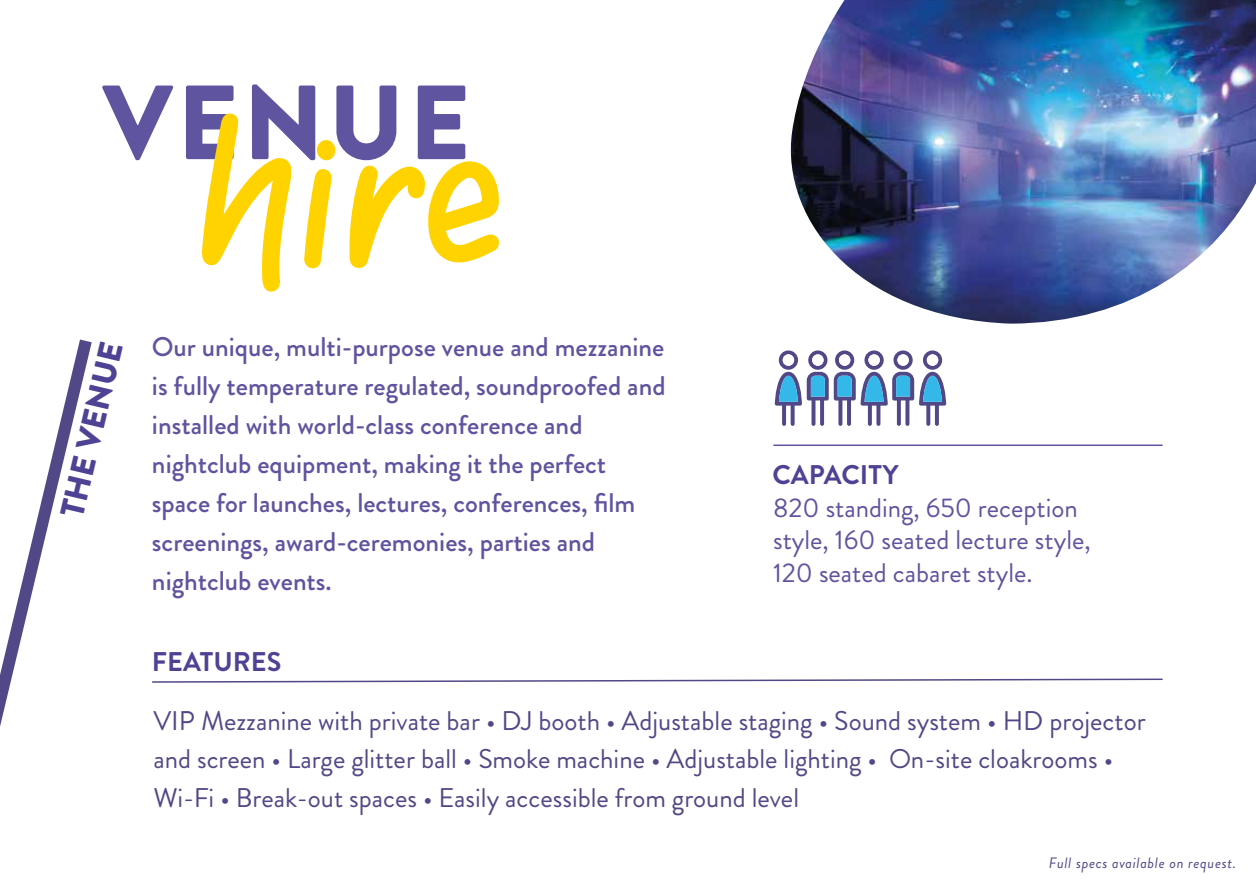
<style>
.page{position:relative;width:1256px;height:885px;background:#fff}
.page>*{position:absolute;margin:0;border:0;box-sizing:border-box;transform-origin:0 0}
.t1{font:243.45px "Astherik";color:#ffd300}
.t2{font:900 105.15px "Brandon Grotesque";letter-spacing:.04em;color:#5e549f}
.t3{font:900 33px "Brandon Grotesque";color:#4d4294}
.t4{font:500 27px/39px "Brandon Grotesque";color:#5e549f}
.t5{font:27px/38.4px "Brandon Grotesque";color:#514887}
.t6{font:27px/32.4px "Brandon Grotesque";color:#5e549f}
.t7{font:700 27px "Brandon Grotesque";color:#4d4294}
.t8{font:italic 15px "Brandon Grotesque";letter-spacing:.04em;color:#514887}
</style>
<div class="page">
<svg style="left:0;top:339px;width:92px;height:387px"></svg>
<svg style="left:152px;top:678px;width:1011px;height:5px"></svg>
<svg style="left:775px;top:350px;width:171px;height:76px"></svg>
<div style="left:783px;top:354px;width:11px;height:12px;background:#fff;border-radius:50%"></div>
<hr style="left:773px;top:445px;width:389px;height:1px;background:#5e549f">
<img style="left:790px;top:0;width:466px;height:324px">
<h2 class="t2" style="left:103px;top:48px;width:369px">VENUE</h2>
<h1 class="t1" style="left:201px;top:77px;width:302px">hire</h1>
<p class="t3" style="left:49px;top:512px;width:180px;rotate:-77deg">THE VENUE</p>
<p class="t4" style="left:152px;top:328px;width:515px">Our unique, multi-purpose venue and mezzanine is fully temperature regulated, soundproofed and installed with world-class conference and nightclub equipment, making it the perfect space for launches, lectures, conferences, film screenings, award-ceremonies, parties and nightclub events.</p>
<p class="t7" style="left:152px;top:643px;width:131px">FEATURES</p>
<p class="t7" style="left:772px;top:455px;width:128px">CAPACITY</p>
<p class="t6" style="left:773px;top:492px;width:319px">820 standing, 650 reception style, 160 seated lecture style,<br>120 seated cabaret style.</p>
<p class="t5" style="left:153px;top:702px;width:994px">VIP Mezzanine with private bar • DJ booth • Adjustable staging • Sound system • HD projector and screen • Large glitter ball • Smoke machine • Adjustable lighting • On-site cloakrooms •<br>Wi-Fi • Break-out spaces • Easily accessible from ground level</p>
<p class="t8" style="left:1049px;top:853px;width:189px">Full specs available on request.</p>
</div>
